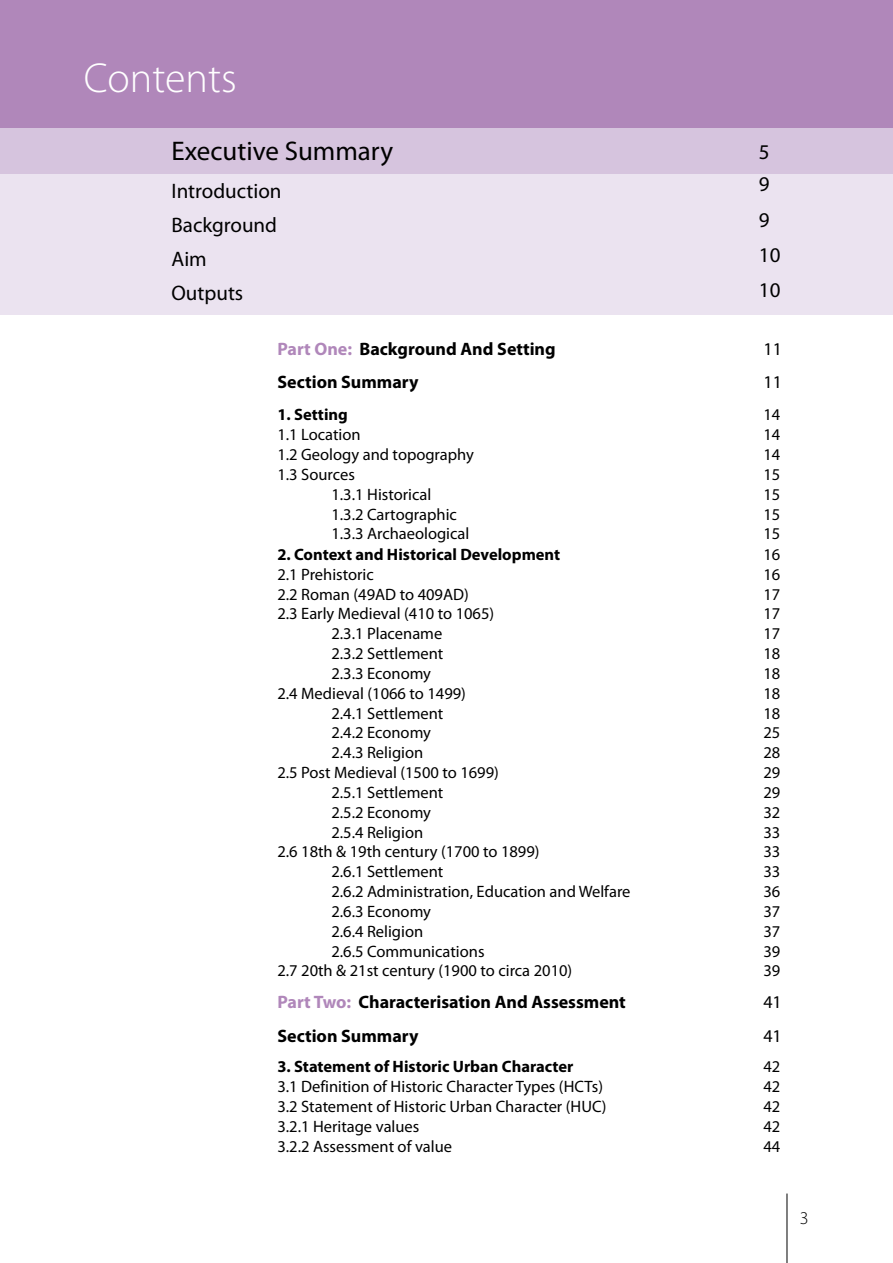
<style>
.page{position:relative;width:893px;height:1263px;background:#fff}
.page>*{position:absolute;margin:0;border:0;box-sizing:border-box;transform-origin:0 0}
.t1{font:300 42px "Myriad Pro";color:#fff}
.t2{font:27px "Myriad Pro";color:#000}
.t3{font:21px/35.4px "Myriad Pro";color:#000}
.t4{font:700 18px "Myriad Pro";color:#000}
.t5{font:18px "Myriad Pro";color:#000}
.t6{font:300 18px "Myriad Pro";color:#000}
.t7{font:16.5px "Myriad Pro";color:#000}
.t8{font:700 16.5px "Myriad Pro";color:#000}
.s1{color:#b087ba}
</style>
<div class="page">
<hr style="left:787px;top:1193px;width:1px;height:70px;background:#000">
<div style="left:0;top:128px;width:893px;height:187px;background:#ebe3f0"></div>
<div style="left:0;top:119px;width:893px;height:55px;background:#d6c4de"></div>
<div style="left:0;top:0;width:893px;height:128px;background:#b087ba"></div>
<p class="t1" style="left:84px;top:60px;width:154px">Contents</p>
<p class="t2" style="left:172px;top:140px;width:223px">Executive Summary</p>
<p class="t3" style="left:171px;top:175px;width:112px">Introduction</p>
<p class="t3" style="left:171px;top:209px;width:107px">Background</p>
<p class="t3" style="left:171px;top:244px;width:73px;line-height:33.8px">Aim<br>Outputs</p>
<p class="t4" style="left:277px;top:341px;width:280px"><span class="s1">Part One:</span> Background And Setting</p>
<p class="t3" style="left:759px;top:137px;width:12px;line-height:32.4px">5<br>9</p>
<p class="t3" style="left:759px;top:204px;width:23px">9<br>10<br>10</p>
<p class="t5" style="left:763px;top:341px;width:20px">11</p>
<p class="t4" style="left:277px;top:375px;width:143px">Section Summary</p>
<p class="t5" style="left:763px;top:375px;width:20px">11</p>
<p class="t8" style="left:277px;top:408px;width:72px">1. Setting</p>
<p class="t7" style="left:763px;top:408px;width:18px">14</p>
<p class="t7" style="left:277px;top:428px;width:85px">1.1 Location</p>
<p class="t7" style="left:763px;top:428px;width:18px">14</p>
<p class="t7" style="left:277px;top:448px;width:198px">1.2 Geology and topography</p>
<p class="t7" style="left:763px;top:448px;width:18px">14</p>
<p class="t7" style="left:277px;top:468px;width:79px">1.3 Sources</p>
<p class="t7" style="left:763px;top:468px;width:18px">15</p>
<p class="t7" style="left:331px;top:487px;width:101px">1.3.1 Historical</p>
<p class="t7" style="left:763px;top:487px;width:18px">15</p>
<p class="t7" style="left:331px;top:507px;width:127px">1.3.2 Cartographic</p>
<p class="t7" style="left:763px;top:507px;width:18px">15</p>
<p class="t7" style="left:331px;top:527px;width:140px">1.3.3 Archaeological</p>
<p class="t7" style="left:763px;top:527px;width:18px">15</p>
<p class="t8" style="left:277px;top:547px;width:284px">2. Context and Historical Development</p>
<p class="t7" style="left:763px;top:547px;width:18px">16</p>
<p class="t7" style="left:277px;top:567px;width:98px">2.1 Prehistoric</p>
<p class="t7" style="left:763px;top:567px;width:18px">16</p>
<p class="t7" style="left:277px;top:587px;width:193px">2.2 Roman (49AD to 409AD)</p>
<p class="t7" style="left:763px;top:587px;width:18px">17</p>
<p class="t7" style="left:277px;top:607px;width:218px">2.3 Early Medieval (410 to 1065)</p>
<p class="t7" style="left:763px;top:607px;width:18px">17</p>
<p class="t7" style="left:331px;top:627px;width:112px">2.3.1 Placename</p>
<p class="t7" style="left:763px;top:627px;width:18px">17</p>
<p class="t7" style="left:331px;top:647px;width:113px">2.3.2 Settlement</p>
<p class="t7" style="left:763px;top:647px;width:18px">18</p>
<p class="t7" style="left:331px;top:666px;width:101px">2.3.3 Economy</p>
<p class="t7" style="left:763px;top:666px;width:18px">18</p>
<p class="t7" style="left:277px;top:686px;width:190px">2.4 Medieval (1066 to 1499)</p>
<p class="t7" style="left:763px;top:686px;width:18px">18</p>
<p class="t7" style="left:331px;top:706px;width:113px">2.4.1 Settlement</p>
<p class="t7" style="left:763px;top:706px;width:18px">18</p>
<p class="t7" style="left:331px;top:726px;width:101px">2.4.2 Economy</p>
<p class="t7" style="left:763px;top:726px;width:18px">25</p>
<p class="t7" style="left:331px;top:746px;width:93px">2.4.3 Religion</p>
<p class="t7" style="left:763px;top:746px;width:18px">28</p>
<p class="t7" style="left:277px;top:766px;width:223px">2.5 Post Medieval (1500 to 1699)</p>
<p class="t7" style="left:763px;top:766px;width:18px">29</p>
<p class="t7" style="left:331px;top:785px;width:113px">2.5.1 Settlement</p>
<p class="t7" style="left:763px;top:785px;width:18px">29</p>
<p class="t7" style="left:331px;top:805px;width:101px">2.5.2 Economy</p>
<p class="t7" style="left:763px;top:805px;width:18px">32</p>
<p class="t7" style="left:331px;top:825px;width:93px">2.5.4 Religion</p>
<p class="t7" style="left:763px;top:825px;width:18px">33</p>
<p class="t7" style="left:277px;top:845px;width:264px">2.6 18th &amp; 19th century (1700 to 1899)</p>
<p class="t7" style="left:763px;top:845px;width:18px">33</p>
<p class="t7" style="left:331px;top:865px;width:113px">2.6.1 Settlement</p>
<p class="t7" style="left:763px;top:865px;width:18px">33</p>
<p class="t7" style="left:331px;top:885px;width:301px">2.6.2 Administration, Education and Welfare</p>
<p class="t7" style="left:763px;top:885px;width:18px">36</p>
<p class="t7" style="left:331px;top:904px;width:101px">2.6.3 Economy</p>
<p class="t7" style="left:763px;top:904px;width:18px">37</p>
<p class="t7" style="left:331px;top:924px;width:93px">2.6.4 Religion</p>
<p class="t7" style="left:763px;top:924px;width:18px">37</p>
<p class="t7" style="left:331px;top:944px;width:155px">2.6.5 Communications</p>
<p class="t7" style="left:763px;top:944px;width:18px">39</p>
<p class="t7" style="left:277px;top:964px;width:296px">2.7 20th &amp; 21st century (1900 to circa 2010)</p>
<p class="t7" style="left:763px;top:964px;width:18px">39</p>
<p class="t5" style="left:763px;top:995px;width:20px">41</p>
<p class="t4" style="left:277px;top:1028px;width:143px">Section Summary</p>
<p class="t5" style="left:763px;top:1028px;width:20px">41</p>
<p class="t8" style="left:277px;top:1060px;width:298px">3. Statement of Historic Urban Character</p>
<p class="t7" style="left:763px;top:1060px;width:18px">42</p>
<p class="t7" style="left:277px;top:1080px;width:327px">3.1 Definition of Historic Character Types (HCTs)</p>
<p class="t7" style="left:763px;top:1080px;width:18px">42</p>
<p class="t7" style="left:277px;top:1099px;width:331px">3.2 Statement of Historic Urban Character (HUC)</p>
<p class="t7" style="left:763px;top:1099px;width:18px">42</p>
<p class="t7" style="left:277px;top:1119px;width:144px">3.2.1 Heritage values</p>
<p class="t7" style="left:763px;top:1119px;width:18px">42</p>
<p class="t7" style="left:277px;top:1139px;width:176px">3.2.2 Assessment of value</p>
<p class="t7" style="left:763px;top:1139px;width:18px">44</p>
<p class="t4" style="left:277px;top:995px;width:350px"><span class="s1">Part Two:</span> Characterisation And Assessment</p>
<p class="t6" style="left:800px;top:1210px;width:10px">3</p>
</div>
